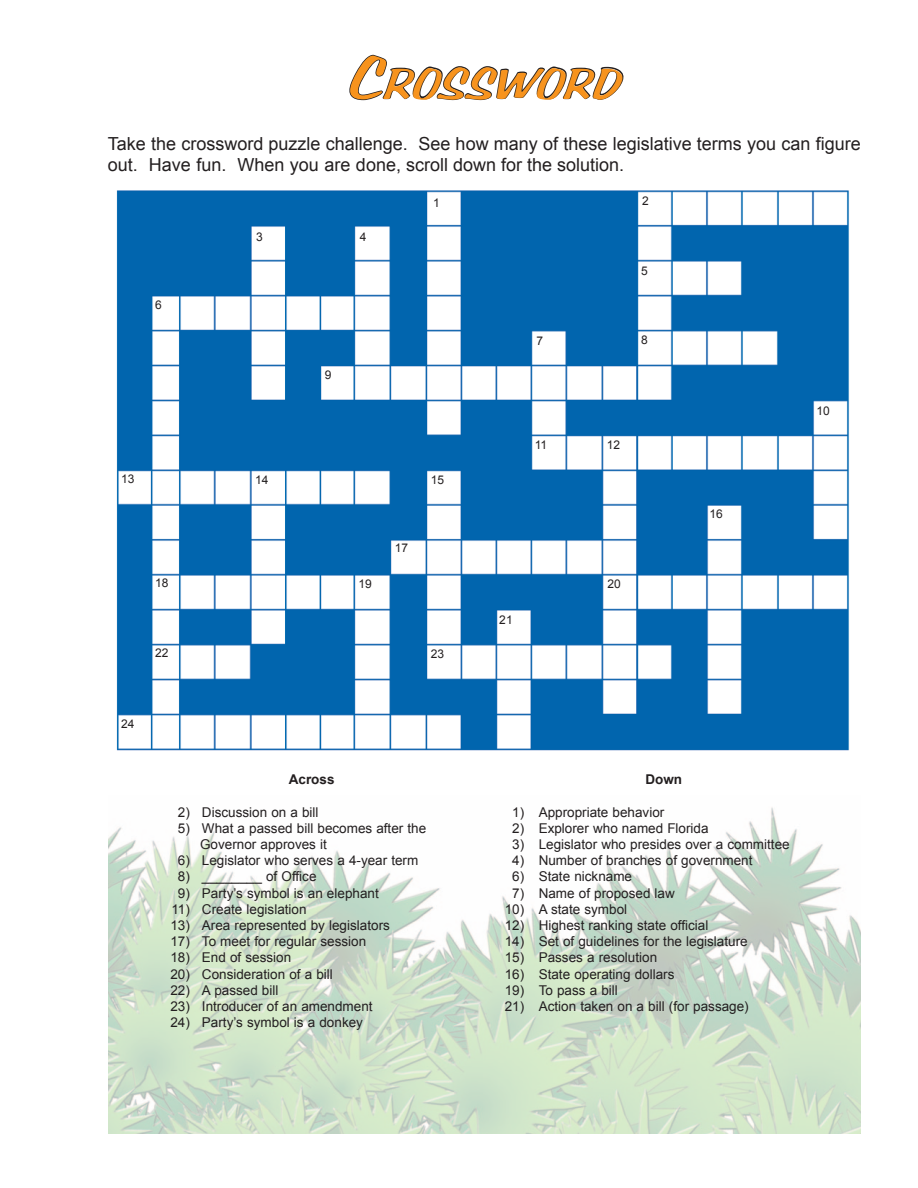
<style>
.page{position:relative;width:918px;height:1188px;background:#fff}
.page>*{position:absolute;margin:0;border:0;box-sizing:border-box;transform-origin:0 0}
.t1{font:italic 45px "BRADDON";color:#f7931d}
.t2{font:18px/21.6px "Arial";color:#231f20}
.t3{font:13.5px/16.2px "Arial";color:#231f20}
.t4{font:700 13.5px "Arial";color:#231f20}
.t5{font:12px "Arial";color:#231f20}
.s1{font-size:60px}
.s2{font-style:inherit}
</style>
<div class="page">
<img style="left:109px;top:807px;width:751px;height:327px">
<img style="left:116px;top:190px;width:733px;height:561px">
<svg style="left:349px;top:54px;width:275px;height:47px"></svg>
<p class="t1" style="left:345px;top:57px;width:292px"><span class="s1">C</span>ROSSWORD</p>
<p class="t2" style="left:108px;top:133px;width:754px">Take the crossword puzzle challenge. See how many of these legislative terms you can figure out. Have fun. When you are done, <span class="s2">scroll down for the solution</span>.</p>
<p class="t5" style="left:155px;top:297px;width:8px">6</p>
<p class="t5" style="left:256px;top:229px;width:8px">3</p>
<p class="t5" style="left:360px;top:229px;width:8px">4</p>
<p class="t5" style="left:325px;top:367px;width:8px">9</p>
<p class="t5" style="left:433px;top:195px;width:8px">1</p>
<p class="t5" style="left:121px;top:471px;width:15px">13</p>
<p class="t5" style="left:155px;top:575px;width:15px">18</p>
<p class="t5" style="left:155px;top:645px;width:15px">22</p>
<p class="t5" style="left:255px;top:472px;width:15px">14</p>
<p class="t5" style="left:359px;top:576px;width:15px">19</p>
<p class="t5" style="left:395px;top:540px;width:15px">17</p>
<p class="t5" style="left:431px;top:472px;width:15px">15</p>
<p class="t5" style="left:431px;top:646px;width:15px">23</p>
<p class="t5" style="left:121px;top:716px;width:15px">24</p>
<p class="t4" style="left:289px;top:771px;width:47px">Across</p>
<p class="t3" style="left:178px;top:804px;width:142px">2) Discussion on a bill</p>
<p class="t3" style="left:200px;top:820px;width:228px;text-indent:-22px">5) What a passed bill becomes after the<br>Governor approves it</p>
<p class="t3" style="left:178px;top:853px;width:242px">6) Legislator who serves a 4-year term</p>
<p class="t3" style="left:178px;top:869px;width:140px">8) ________ of Office</p>
<p class="t3" style="left:178px;top:885px;width:202px">9) Party’s symbol is an elephant</p>
<p class="t3" style="left:171px;top:901px;width:137px">11) Create legislation</p>
<p class="t3" style="left:170px;top:917px;width:221px">13) Area represented by legislators</p>
<p class="t3" style="left:170px;top:934px;width:197px">17) To meet for regular session</p>
<p class="t3" style="left:170px;top:950px;width:122px">18) End of session</p>
<p class="t3" style="left:170px;top:966px;width:164px">20) Consideration of a bill</p>
<p class="t3" style="left:170px;top:982px;width:110px">22) A passed bill</p>
<p class="t3" style="left:170px;top:998px;width:204px">23) Introducer of an amendment</p>
<p class="t3" style="left:170px;top:1015px;width:194px">24) Party’s symbol is a donkey</p>
<p class="t5" style="left:536px;top:333px;width:8px">7</p>
<p class="t5" style="left:535px;top:437px;width:14px">11</p>
<p class="t5" style="left:499px;top:612px;width:15px">21</p>
<p class="t5" style="left:642px;top:193px;width:8px">2</p>
<p class="t5" style="left:641px;top:263px;width:8px">5</p>
<p class="t5" style="left:641px;top:332px;width:8px">8</p>
<p class="t5" style="left:607px;top:437px;width:15px">12</p>
<p class="t5" style="left:608px;top:576px;width:15px">20</p>
<p class="t5" style="left:710px;top:506px;width:15px">16</p>
<p class="t5" style="left:817px;top:403px;width:15px">10</p>
<p class="t4" style="left:645px;top:771px;width:38px">Down</p>
<p class="t3" style="left:512px;top:804px;width:154px">1) Appropriate behavior</p>
<p class="t3" style="left:512px;top:820px;width:198px">2) Explorer who named Florida</p>
<p class="t3" style="left:512px;top:836px;width:279px">3) Legislator who presides over a committee</p>
<p class="t3" style="left:512px;top:853px;width:242px">4) Number of branches of government</p>
<p class="t3" style="left:512px;top:869px;width:121px">6) State nickname</p>
<p class="t3" style="left:512px;top:885px;width:164px">7) Name of proposed law</p>
<p class="t3" style="left:505px;top:901px;width:124px">10) A state symbol</p>
<p class="t3" style="left:505px;top:917px;width:205px">12) Highest ranking state official</p>
<p class="t3" style="left:505px;top:934px;width:245px">14) Set of guidelines for the legislature</p>
<p class="t3" style="left:505px;top:950px;width:154px">15) Passes a resolution</p>
<p class="t3" style="left:505px;top:966px;width:171px">16) State operating dollars</p>
<p class="t3" style="left:505px;top:982px;width:115px">19) To pass a bill</p>
<p class="t3" style="left:505px;top:998px;width:246px">21) Action taken on a bill (for passage)</p>
</div>
